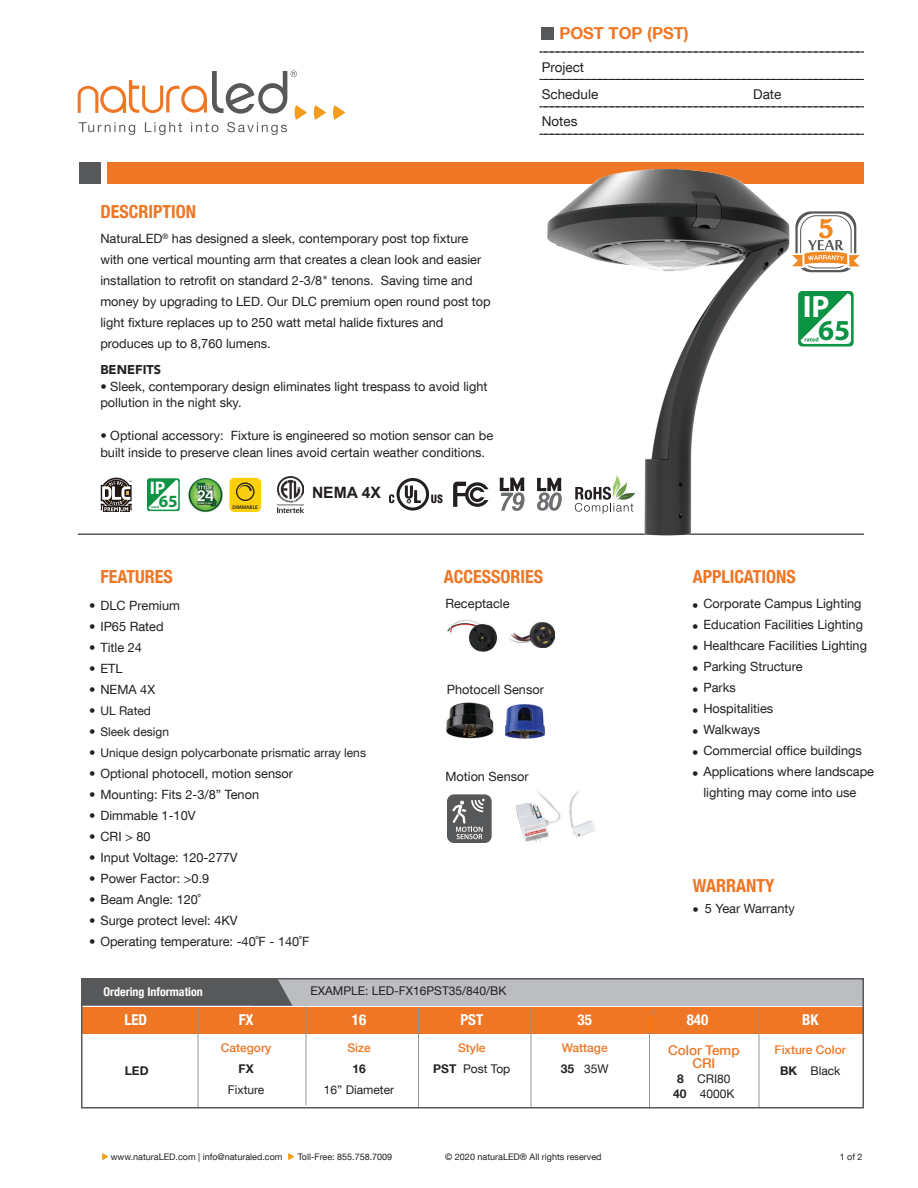
<style>
.page{position:relative;width:918px;height:1188px;background:#fff}
.page>*{position:absolute;margin:0;border:0;box-sizing:border-box;transform-origin:0 0}
.t1{font:700 30.9px "Myriad Pro";color:#fff}
.t2{font:700 29.1px "Myriad Pro";color:#0d9344}
.t3{font:700 18.3px "Myriad Pro";color:#fff}
.t4{font:700 condensed 18px "Helvetica Neue LT Com";color:#ee7625}
.t5{font:700 17.1px "Myriad Pro";color:#0d9344}
.t6{font:700 16.5px "Helvetica Neue LT Com";color:#ee7625}
.t7{font:700 15.6px "Arial";color:#231f20}
.t8{font:700 condensed 15px "Helvetica Neue LT Com";color:#fff}
.t9{font:13.5px/27.3px "Helvetica Neue LT Com";color:#231f20}
.t10{font:500 13.5px/13.5px "Helvetica Neue LT Com";color:#ee7625;text-align:center}
.t11{font:12.75px/21px "Helvetica Neue LT Com";color:#231f20}
.t12{font:900 12.75px "Avenir";color:#231f20}
.t13{font:12px/21px "Helvetica Neue LT Com";color:#231f20;text-align:center}
.t14{font:500 12px/21px "Helvetica Neue LT Com";color:#ee7625}
.t15{font:700 condensed 12px "Helvetica Neue LT Com";color:#fff}
.t16{font:700 12px "Helvetica Neue LT Com";color:#231f20}
.t17{font:9px "Helvetica Neue LT Com";color:#231f20}
.t18{font:600 5.25px "Myriad Pro";color:#231f20}
.s1{font-size:12.75px}
.s2{font-weight:500;color:#ee7625}
.s3{font-weight:700}
.s4{font-weight:700;color:#231f20}
.s5{font-weight:400;color:#231f20}
</style>
<div class="page">
<svg style="left:77px;top:71px;width:249px;height:64px"></svg>
<svg style="left:332px;top:105px;width:13px;height:15px"></svg>
<svg style="left:102px;top:1153px;width:6px;height:7px"></svg>
<svg style="left:288px;top:1153px;width:6px;height:7px"></svg>
<svg style="left:389px;top:478px;width:53px;height:33px"></svg>
<svg style="left:500px;top:478px;width:25px;height:33px"></svg>
<svg style="left:537px;top:478px;width:5px;height:33px"></svg>
<svg style="left:453px;top:482px;width:35px;height:25px"></svg>
<svg style="left:540px;top:52px;width:324px;height:1px"></svg>
<svg style="left:540px;top:79px;width:324px;height:1px"></svg>
<div style="left:108px;top:162px;width:756px;height:21px;background:#ee7625"></div>
<div style="left:79px;top:162px;width:22px;height:21px;background:#57585a"></div>
<hr style="left:78px;top:533px;width:786px;height:2px;background:#57585a">
<div style="left:541px;top:27px;width:13px;height:13px;background:#57585a"></div>
<svg style="left:147px;top:478px;width:33px;height:33px"></svg>
<svg style="left:149px;top:480px;width:29px;height:30px"></svg>
<svg style="left:100px;top:478px;width:32px;height:34px"></svg>
<svg style="left:540px;top:107px;width:324px;height:1px"></svg>
<svg style="left:540px;top:134px;width:324px;height:1px"></svg>
<svg style="left:795px;top:211px;width:61px;height:61px"></svg>
<svg style="left:798px;top:214px;width:56px;height:56px"></svg>
<svg style="left:795px;top:183px;width:69px;height:85px"></svg>
<div style="left:798px;top:291px;width:56px;height:55px;background:#0d9344;border-radius:4px"></div>
<svg style="left:801px;top:294px;width:50px;height:50px"></svg>
<div style="left:252px;top:979px;width:612px;height:27px;background:#bcbdc0"></div>
<svg style="left:84px;top:981px;width:208px;height:25px;background:#5b5c5e"></svg>
<div style="left:82px;top:1007px;width:782px;height:27px;background:#ee7625"></div>
<hr style="left:198px;top:1008px;width:1px;height:99px;background:#939598">
<hr style="left:306px;top:1006px;width:1px;height:100px;background:#939598">
<hr style="left:418px;top:1008px;width:1px;height:99px;background:#939598">
<hr style="left:531px;top:1008px;width:1px;height:99px;background:#939598">
<hr style="left:649px;top:1010px;width:1px;height:98px;background:#939598">
<div style="left:81px;top:978px;width:783px;height:130px;border:2px solid #57585a"></div>
<hr style="left:759px;top:1008px;width:1px;height:99px;background:#939598">
<div style="left:230px;top:478px;width:31px;height:34px;background:#fccf0c;border-radius:5px"></div>
<svg style="left:236px;top:482px;width:19px;height:19px"></svg>
<img style="left:515px;top:791px;width:80px;height:52px">
<div style="left:447px;top:794px;width:45px;height:49px;background:#57585a;border-radius:7px"></div>
<svg style="left:452px;top:799px;width:33px;height:40px"></svg>
<img style="left:278px;top:476px;width:25px;height:36px">
<img style="left:447px;top:619px;width:50px;height:33px">
<img style="left:447px;top:702px;width:46px;height:36px">
<img style="left:506px;top:704px;width:40px;height:35px">
<img style="left:508px;top:623px;width:46px;height:25px">
<img style="left:542px;top:170px;width:253px;height:366px">
<img style="left:188px;top:477px;width:35px;height:35px">
<h3 class="t4" style="left:100px;top:200px;width:97px">DESCRIPTION</h3>
<p class="t11" style="left:100px;top:228px;width:392px">NaturaLED<sup>®</sup> has designed a sleek, contemporary post top fixture with one vertical mounting arm that creates a clean look and easier installation to retrofit on standard 2-3/8" tenons. Saving time and money by upgrading to LED. Our DLC premium open round post top light fixture replaces up to 250 watt metal halide fixtures and produces up to 8,760 lumens.</p>
<p class="t12" style="left:100px;top:359px;width:62px">BENEFITS</p>
<p class="t11" style="left:100px;top:378px;width:389px;line-height:16.5px">• Sleek, contemporary design eliminates light trespass to avoid light pollution in the night sky.</p>
<p class="t11" style="left:100px;top:427px;width:394px;line-height:16.5px">• Optional accessory: Fixture is engineered so motion sensor can be built inside to preserve clean lines avoid certain weather conditions.</p>
<h3 class="t3" style="left:150px;top:476px;width:17px">IP</h3>
<h3 class="t5" style="left:159px;top:490px;width:21px">65</h3>
<p class="t18" style="left:233px;top:504px;width:27px">DIMMABLE</p>
<p class="t7" style="left:312px;top:482px;width:70px">NEMA 4X</p>
<p class="t6" style="left:559px;top:23px;width:131px">POST TOP (PST)</p>
<p class="t9" style="left:542px;top:53px;width:58px">Project<br>Schedule</p>
<p class="t9" style="left:542px;top:107px;width:37px">Notes</p>
<p class="t9" style="left:753px;top:80px;width:30px">Date</p>
<h1 class="t1" style="left:803px;top:286px;width:28px">IP</h1>
<h2 class="t2" style="left:818px;top:311px;width:34px">65</h2>
<h3 class="t4" style="left:100px;top:566px;width:74px">FEATURES</h3>
<p class="t11" style="left:89px;top:594px;width:92px">• DLC Premium</p>
<p class="t11" style="left:89px;top:615px;width:76px">• IP65 Rated</p>
<p class="t11" style="left:89px;top:636px;width:54px">• Title 24</p>
<p class="t11" style="left:89px;top:657px;width:35px">• ETL</p>
<p class="t11" style="left:89px;top:678px;width:67px">• NEMA 4X</p>
<p class="t13" style="left:89px;top:700px;width:63px"><span class="s1">•</span> UL Rated</p>
<p class="t13" style="left:89px;top:721px;width:81px"><span class="s1">•</span> Sleek design</p>
<p class="t13" style="left:89px;top:742px;width:278px"><span class="s1">•</span> Unique design polycarbonate prismatic array lens</p>
<p class="t11" style="left:89px;top:762px;width:205px">• Optional photocell, motion sensor</p>
<p class="t11" style="left:89px;top:783px;width:171px">• Mounting: Fits 2-3/8” Tenon</p>
<p class="t11" style="left:89px;top:804px;width:108px">• Dimmable 1-10V</p>
<p class="t11" style="left:89px;top:825px;width:63px">• CRI &gt; 80</p>
<p class="t11" style="left:89px;top:846px;width:150px">• Input Voltage: 120-277V</p>
<p class="t11" style="left:89px;top:867px;width:122px">• Power Factor: &gt;0.9</p>
<p class="t11" style="left:89px;top:888px;width:113px">• Beam Angle: 120˚</p>
<p class="t11" style="left:89px;top:909px;width:150px">• Surge protect level: 4KV</p>
<p class="t11" style="left:89px;top:930px;width:222px">• Operating temperature: -40˚F - 140˚F</p>
<h3 class="t4" style="left:444px;top:566px;width:101px">ACCESSORIES</h3>
<p class="t11" style="left:445px;top:593px;width:66px">Receptacle</p>
<p class="t11" style="left:447px;top:678px;width:99px">Photocell Sensor</p>
<p class="t11" style="left:445px;top:765px;width:85px">Motion Sensor</p>
<p class="t15" style="left:104px;top:985px;width:101px">Ordering Information</p>
<p class="t8" style="left:124px;top:1011px;width:24px">LED</p>
<p class="t16" style="left:125px;top:1063px;width:25px">LED</p>
<p class="t8" style="left:239px;top:1011px;width:16px">FX</p>
<p class="t14" style="left:221px;top:1038px;width:52px">Category</p>
<p class="t16" style="left:239px;top:1062px;width:17px">FX</p>
<p class="t13" style="left:228px;top:1079px;width:38px">Fixture</p>
<p class="t13" style="left:310px;top:980px;width:198px">EXAMPLE: LED-FX16PST35/840/BK</p>
<p class="t8" style="left:352px;top:1011px;width:16px">16</p>
<p class="t14" style="left:347px;top:1038px;width:25px">Size</p>
<p class="t16" style="left:352px;top:1062px;width:15px">16</p>
<p class="t13" style="left:324px;top:1079px;width:72px">16” Diameter</p>
<p class="t8" style="left:460px;top:1011px;width:24px">PST</p>
<p class="t13" style="left:433px;top:1037px;width:79px"><span class="s2">Style<br></span><span class="s3">PST</span> Post Top</p>
<p class="t8" style="left:578px;top:1011px;width:16px">35</p>
<p class="t14" style="left:561px;top:1038px;width:49px">Wattage<br><span class="s4">35</span> <span class="s5">35W</span></p>
<h3 class="t4" style="left:693px;top:566px;width:104px">APPLICATIONS</h3>
<p class="t11" style="left:703px;top:593px;width:172px">Corporate Campus Lighting<br>Education Facilities Lighting<br>Healthcare Facilities Lighting<br>Parking Structure<br>Parks<br>Hospitalities<br>Walkways<br>Commercial office buildings<br>Applications where landscape lighting may come into use</p>
<p class="t11" style="left:692px;top:595px;width:8px;text-align:justify">• • • • • • • • •</p>
<h3 class="t4" style="left:693px;top:874px;width:83px">WARRANTY</h3>
<p class="t11" style="left:705px;top:897px;width:91px">5 Year Warranty</p>
<p class="t11" style="left:692px;top:899px;width:8px">•</p>
<p class="t8" style="left:687px;top:1011px;width:23px">840</p>
<p class="t10" style="left:668px;top:1043px;width:73px">Color Temp<br>CRI</p>
<p class="t13" style="left:673px;top:1071px;width:63px;line-height:15px"><span class="s3">8</span> CRI80<br><span class="s3">40</span> 4000K</p>
<p class="t8" style="left:802px;top:1011px;width:18px">BK</p>
<p class="t14" style="left:775px;top:1039px;width:73px;text-align:center">Fixture Color<br><span class="s4">BK</span> <span class="s5">Black</span></p>
<p class="t17" style="left:111px;top:1151px;width:173px">www.naturaLED.com | info@naturaled.com</p>
<p class="t17" style="left:298px;top:1151px;width:96px">Toll-Free: 855.758.7009</p>
<p class="t17" style="left:840px;top:1151px;width:24px">1 of 2</p>
<p class="t17" style="left:445px;top:1151px;width:158px">© 2020 naturaLED® All rights reserved</p>
</div>
